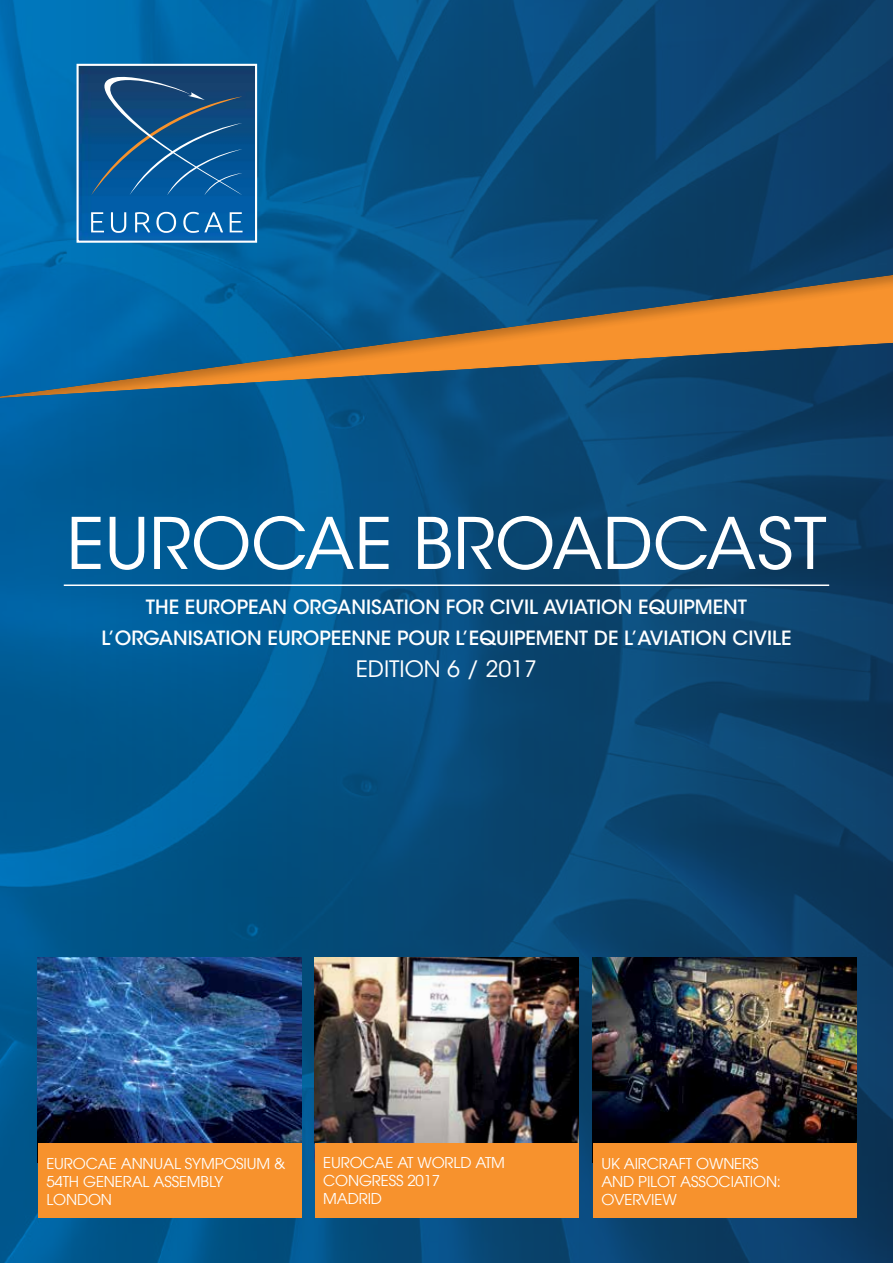
<style>
.page{position:relative;width:893px;height:1263px;background:#fff}
.page>*{position:absolute;margin:0;border:0;box-sizing:border-box;transform-origin:0 0}
.t1{font:70.5px "ITC Avant Garde Std";color:#fff}
.t2{font:22.5px "ITC Avant Garde Std";color:#fff}
.t3{font:500 19.5px/30.9px "ITC Avant Garde Std";color:#fff;text-align:center}
.t4{font:15px/18px "Avant Garde LT";letter-spacing:-.01em;color:#fff}
</style>
<div class="page">
<img style="left:0;top:0;width:893px;height:1263px">
<img style="left:38px;top:958px;width:264px;height:186px">
<img style="left:315px;top:958px;width:263px;height:186px">
<img style="left:593px;top:958px;width:263px;height:186px">
<svg style="left:0;top:267px;width:893px;height:203px;background:#2d5d78"></svg>
<svg style="left:80px;top:67px;width:174px;height:173px;background:#175b93"></svg>
<div style="left:77px;top:64px;width:180px;height:179px;border:2px solid #fff"></div>
<hr style="left:64px;top:584px;width:765px;height:2px;background:#fff">
<div style="left:38px;top:1144px;width:264px;height:74px;background:#f7922d"></div>
<div style="left:315px;top:1144px;width:263px;height:74px;background:#f7922d"></div>
<div style="left:593px;top:1144px;width:263px;height:74px;background:#f7922d"></div>
<h1 class="t1" style="left:66px;top:501px;width:762px">EUROCAE BROADCAST</h1>
<h3 class="t3" style="left:101px;top:591px;width:692px">THE EUROPEAN ORGANISATION FOR CIVIL AVIATION EQUIPMENT<br>L’ORGANISATION EUROPEENNE POUR L’EQUIPEMENT DE L’AVIATION CIVILE</h3>
<h2 class="t2" style="left:356px;top:655px;width:183px">EDITION 6 / 2017</h2>
<p class="t4" style="left:46px;top:1154px;width:241px">EUROCAE ANNUAL SYMPOSIUM &amp;<br>54TH GENERA</p>
<p class="t4" style="left:143px;top:1172px;width:82px">L ASSEMBLY</p>
<p class="t4" style="left:323px;top:1154px;width:173px">EUROCAE AT WOR LD ATM<br>CONGRESS</p>
<p class="t4" style="left:407px;top:1172px;width:34px">2017</p>
<p class="t4" style="left:601px;top:1154px;width:142px;text-indent:77px">FT OWNERS<br>AND PILOT ASSOC</p>
<p class="t4" style="left:601px;top:1154px;width:48px">UK AIRCRA</p>
<p class="t4" style="left:731px;top:1172px;width:52px">IATION:</p>
<p class="t4" style="left:46px;top:1190px;width:67px">LONDON</p>
<p class="t4" style="left:323px;top:1190px;width:60px">MADRID</p>
<p class="t4" style="left:601px;top:1190px;width:65px">OVERVIEW</p>
</div>
